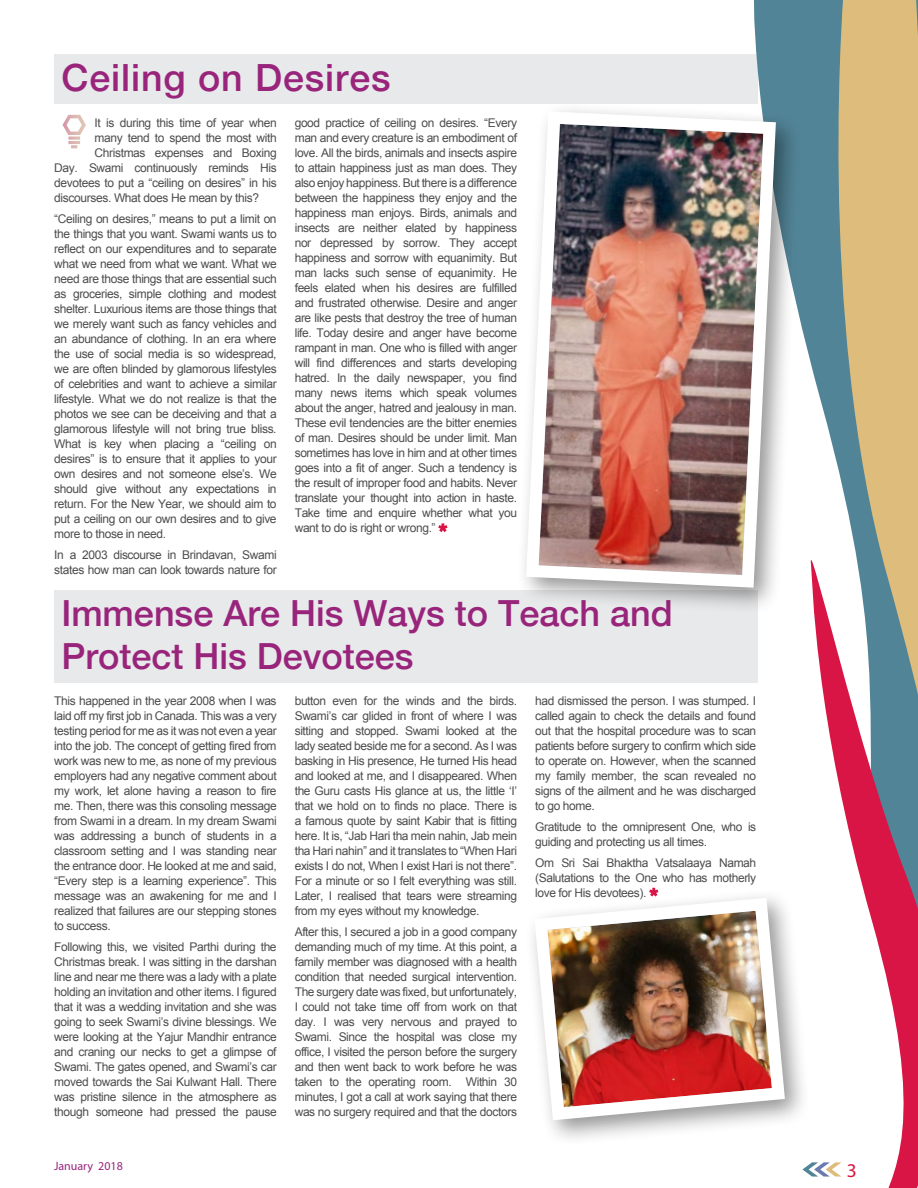
<style>
.page{position:relative;width:918px;height:1188px;background:#fff}
.page>*{position:absolute;margin:0;border:0;box-sizing:border-box;transform-origin:0 0}
.t1{font:500 37.5px "Helvetica Neue";letter-spacing:.025em;color:#98257b}
.t2{font:500 36px/43.2px "Helvetica Neue";color:#98257b}
.t3{font:19.5px "Myriad Pro";color:#d81545}
.t4{font:12px/15px "Arial";letter-spacing:-.03em;color:#4d4d4f;text-align:justify}
.t5{font:12px "Myriad Pro";color:#98257b}
</style>
<div class="page">
<div style="left:54px;top:54px;width:703px;height:49px;background:#e8e9ea"></div>
<div style="left:54px;top:591px;width:703px;height:92px;background:#e8e9ea"></div>
<svg style="left:754px;top:0;width:61px;height:1173px"></svg>
<svg style="left:815px;top:0;width:103px;height:522px;background:#bab089"></svg>
<svg style="left:807px;top:522px;width:111px;height:666px"></svg>
<svg style="left:438px;top:523px;width:10px;height:9px"></svg>
<div style="left:516px;top:101px;width:287px;height:513px;background:#000;opacity:.42"></div>
<img style="left:520px;top:105px;width:262px;height:489px">
<div style="left:525px;top:889px;width:287px;height:258px;background:#000;opacity:.42"></div>
<img style="left:528px;top:891px;width:263px;height:236px">
<svg style="left:63px;top:115px;width:23px;height:33px"></svg>
<h1 class="t1" style="left:61px;top:47px;width:331px">Ceiling on Desires</h1>
<p class="t4" style="left:94px;top:116px;width:184px">It is during this time of year when</p>
<p class="t4" style="left:94px;top:131px;width:184px">many tend to spend the most with</p>
<p class="t4" style="left:94px;top:146px;width:184px">Christmas expenses and Boxing</p>
<p class="t4" style="left:54px;top:161px;width:224px">Day. Swami continuously reminds His</p>
<p class="t4" style="left:54px;top:176px;width:224px">devotees to put a “ceiling on desires” in his</p>
<p class="t4" style="left:54px;top:191px;width:206px">discourses. What does He mean by this?</p>
<p class="t4" style="left:54px;top:212px;width:224px">“Ceiling on desires,” means to put a limit on the things that you want. Swami wants us to reflect on our expenditures and to separate what we need from what we want. What we need are those things that are essential such as groceries, simple clothing and modest shelter. Luxurious items are those things that we merely want such as fancy vehicles and an abundance of clothing. In an era where the use of social media is so widespread, we are often blinded by glamorous lifestyles of celebrities and want to achieve a similar lifestyle. What we do not realize is that the photos we see can be deceiving and that a glamorous lifestyle will not bring true bliss.<br>What is key when placing a “ceiling on desires” is to ensure that it applies to your own desires and not someone else’s. We should give without any expectations in return. For the New Year, we should aim to put a ceiling on our own desires and to give more to those in need.</p>
<p class="t4" style="left:54px;top:548px;width:224px">In a 2003 discourse in Brindavan, Swami states how man can look towards nature for</p>
<p class="t4" style="left:295px;top:116px;width:224px">good practice of ceiling on desires. “Every man and every creature is an embodiment of love. All the birds, animals and insects aspire to attain happiness just as man does. They also enjoy happiness. But there is a difference between the happiness they enjoy and the happiness man enjoys. Birds, animals and insects are neither elated by happiness nor depressed by sorrow. They accept happiness and sorrow with equanimity. But man lacks such sense of equanimity. He feels elated when his desires are fulfilled and frustrated otherwise. Desire and anger are like pests that destroy the tree of human life. Today desire and anger have become rampant in man. One who is filled with anger will find differences and starts developing hatred. In the daily newspaper, you find many news items which speak volumes about the anger, hatred and jealousy in man.<br>These evil tendencies are the bitter enemies of man. Desires should be under limit. Man sometimes has love in him and at other times goes into a fit of anger. Such a tendency is the result of improper food and habits. Never translate your thought into action in haste.<br>Take time and enquire whether what you want to do is right or wrong.”</p>
<h2 class="t2" style="left:61px;top:588px;width:613px">Immense Are His Ways to Teach and<br>Protect His Devotees</h2>
<p class="t4" style="left:54px;top:693px;width:224px">This happened in the year 2008 when I was laid off my first job in Canada. This was a very testing period for me as it was not even a year into the job. The concept of getting fired from work was new to me, as none of my previous employers had any negative comment about my work, let alone having a reason to fire me. Then, there was this consoling message from Swami in a dream. In my dream Swami was addressing a bunch of students in a classroom setting and I was standing near the entrance door. He looked at me and said, “Every step is a learning experience”. This message was an awakening for me and I realized that failures are our stepping stones to success.</p>
<p class="t4" style="left:54px;top:939px;width:224px">Following this, we visited Parthi during the Christmas break. I was sitting in the darshan line and near me there was a lady with a plate holding an invitation and other items. I figured that it was a wedding invitation and she was going to seek Swami’s divine blessings. We were looking at the Yajur Mandhir entrance and craning our necks to get a glimpse of Swami. The gates opened, and Swami’s car moved towards the Sai Kulwant Hall. There was pristine silence in the atmosphere as though someone had pressed the pause</p>
<p class="t4" style="left:295px;top:693px;width:224px">button even for the winds and the birds.<br>Swami’s car glided in front of where I was sitting and stopped. Swami looked at the lady seated beside me for a second. As I was basking in His presence, He turned His head and looked at me, and I disappeared. When the Guru casts His glance at us, the little ‘I’ that we hold on to finds no place. There is a famous quote by saint Kabir that is fitting here. It is, “Jab Hari tha mein nahin, Jab mein tha Hari nahin” and it translates to “When Hari exists I do not, When I exist Hari is not there”.<br>For a minute or so I felt everything was still.<br>Later, I realised that tears were streaming from my eyes without my knowledge.</p>
<p class="t4" style="left:295px;top:924px;width:224px">After this, I secured a job in a good company demanding much of my time. At this point, a family member was diagnosed with a health condition that needed surgical intervention.<br>The surgery date was fixed, but unfortunately, I could not take time off from work on that day. I was very nervous and prayed to Swami. Since the hospital was close my office, I visited the person before the surgery and then went back to work before he was taken to the operating room. Within 30 minutes, I got a call at work saying that there was no surgery required and that the doctors</p>
<p class="t4" style="left:535px;top:693px;width:223px">had dismissed the person. I was stumped. I called again to check the details and found out that the hospital procedure was to scan patients before surgery to confirm which side to operate on. However, when the scanned my family member, the scan revealed no signs of the ailment and he was discharged to go home.</p>
<p class="t4" style="left:535px;top:819px;width:223px">Gratitude to the omnipresent One, who is guiding and protecting us all times.</p>
<p class="t4" style="left:535px;top:855px;width:223px">Om Sri Sai Bhaktha Vatsalaaya Namah (Salutations to the One who has motherly love for His devotees).</p>
<p class="t5" style="left:54px;top:1159px;width:70px">January 2018</p>
<h3 class="t3" style="left:847px;top:1158px;width:12px">3</h3>
</div>
